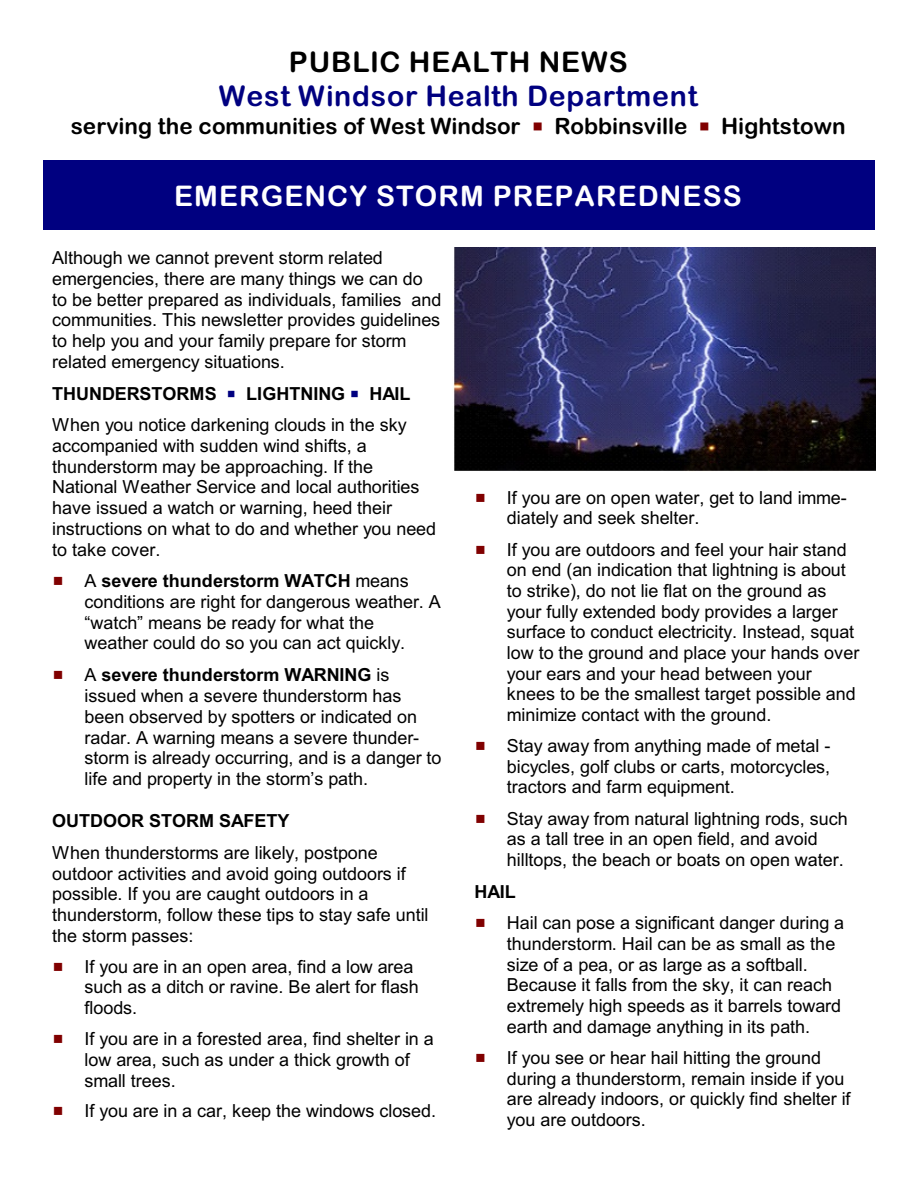
<style>
.page{position:relative;width:918px;height:1188px;background:#fff}
.page>*{position:absolute;margin:0;border:0;box-sizing:border-box;transform-origin:0 0}
.t1{font:28.5px "Arial Rounded MT Bold";letter-spacing:.025em;color:#000080}
.t2{font:28.5px "Arial Rounded MT Bold";letter-spacing:.04em;color:#fff}
.t3{font:28.5px "Arial Rounded MT Bold";letter-spacing:.03em;color:#000}
.t4{font:22.5px "Arial Rounded MT Bold";color:#000}
.t5{font:18px/20.7px "Arial";color:#000}
.t6{font:700 18px "Arial";color:#000}
.s1{font-weight:700}
</style>
<div class="page">
<div style="left:43px;top:160px;width:832px;height:69px;background:#000080"></div>
<img style="left:453px;top:248px;width:423px;height:223px">
<h1 class="t3" style="left:289px;top:51px;width:340px">PUBLIC HEALTH NEWS</h1>
<h1 class="t1" style="left:219px;top:86px;width:481px">West Windsor Health Department</h1>
<p class="t4" style="left:71px;top:118px;width:451px">serving the communities of West Windsor</p>
<p class="t4" style="left:554px;top:118px;width:134px">Robbinsville</p>
<p class="t4" style="left:721px;top:118px;width:126px">Hightstown</p>
<h1 class="t2" style="left:174px;top:185px;width:569px">EMERGENCY STORM PREPAREDNESS</h1>
<p class="t5" style="left:52px;top:249px;width:391px">Although we cannot prevent storm related emergencies, there are many things we can do to be better prepared as individuals, families and communities. This newsletter provides guidelines to help you and your family prepare for storm related emergency situations.</p>
<p class="t6" style="left:52px;top:386px;width:166px">THUNDERSTORMS</p>
<p class="t6" style="left:246px;top:386px;width:100px">LIGHTNING</p>
<p class="t6" style="left:369px;top:386px;width:43px">HAIL</p>
<p class="t5" style="left:52px;top:416px;width:386px">When you notice darkening clouds in the sky accompanied with sudden wind shifts, a thunderstorm may be approaching. If the National Weather Service and local authorities have issued a watch or warning, heed their instructions on what to do and whether you need to take cover.</p>
<p class="t5" style="left:85px;top:572px;width:358px">A <span class="s1">severe thunderstorm WATCH</span> means conditions are right for dangerous weather. A “watch” means be ready for what the weather could do so you can act quickly.</p>
<p class="t5" style="left:85px;top:666px;width:359px">A <span class="s1">severe thunderstorm WARNING</span> is issued when a severe thunderstorm has been observed by spotters or indicated on radar. A warning means a severe thunder&shy;storm is already occurring, and is a danger to life and property in the storm’s path.</p>
<p class="t6" style="left:52px;top:814px;width:239px">OUTDOOR STORM SAFETY</p>
<p class="t5" style="left:52px;top:844px;width:378px">When thunderstorms are likely, postpone outdoor activities and avoid going outdoors if possible. If you are caught outdoors in a thunderstorm, follow these tips to stay safe until the storm passes:</p>
<p class="t5" style="left:85px;top:958px;width:336px">If you are in an open area, find a low area such as a ditch or ravine. Be alert for flash floods.</p>
<p class="t5" style="left:85px;top:1030px;width:351px">If you are in a forested area, find shelter in a low area, such as under a thick growth of small trees.</p>
<p class="t5" style="left:85px;top:1102px;width:353px">If you are in a car, keep the windows closed.</p>
<p class="t5" style="left:507px;top:489px;width:342px">If you are on open water, get to land imme&shy;diately and seek shelter.</p>
<p class="t5" style="left:507px;top:541px;width:354px">If you are outdoors and feel your hair stand on end (an indication that lightning is about to strike), do not lie flat on the ground as your fully extended body provides a larger surface to conduct electricity. Instead, squat low to the ground and place your hands over your ears and your head between your knees to be the smallest target possible and minimize contact with the ground.</p>
<p class="t5" style="left:507px;top:737px;width:325px;text-align:justify">Stay away from anything made of metal - bicycles, golf clubs or carts, motorcycles, tractors and farm equipment.</p>
<p class="t5" style="left:507px;top:810px;width:342px">Stay away from natural lightning rods, such as a tall tree in an open field, and avoid hilltops, the beach or boats on open water.</p>
<p class="t6" style="left:475px;top:884px;width:43px">HAIL</p>
<p class="t5" style="left:507px;top:914px;width:339px">Hail can pose a significant danger during a thunderstorm. Hail can be as small as the size of a pea, or as large as a softball.<br>Because it falls from the sky, it can reach extremely high speeds as it barrels toward earth and damage anything in its path.</p>
<p class="t5" style="left:507px;top:1049px;width:345px">If you see or hear hail hitting the ground during a thunderstorm, remain inside if you are already indoors, or quickly find shelter if you are outdoors.</p>
</div>
